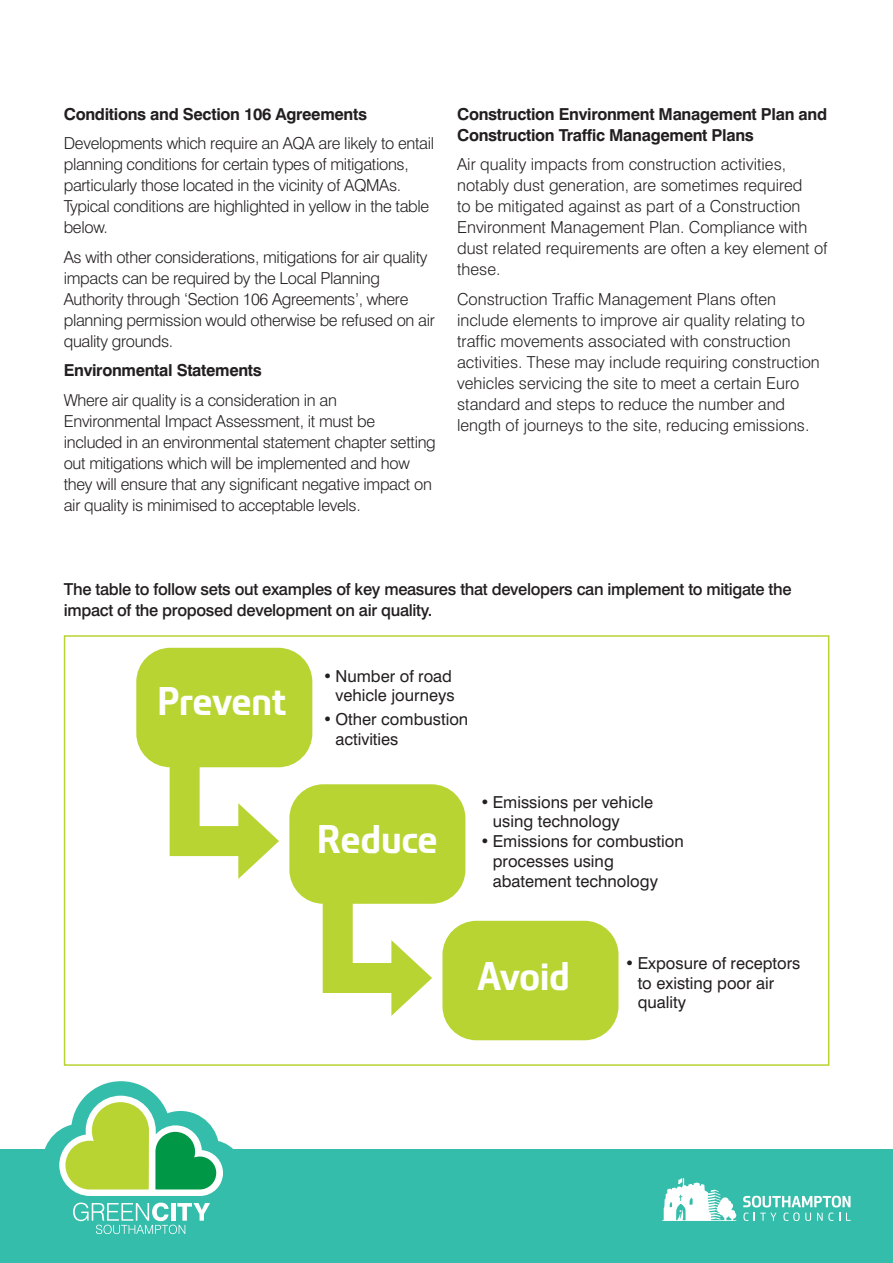
<style>
.page{position:relative;width:893px;height:1263px;background:#fff}
.page>*{position:absolute;margin:0;border:0;box-sizing:border-box;transform-origin:0 0}
.t1{font:700 36.9px "Southampton Display";letter-spacing:-.005em;color:#fff}
.t2{font:300 16.5px/21px "Swiss 721 BT";letter-spacing:-.02em;color:#231f20}
.t3{font:300 16.5px/21px "Swiss 721 BT";color:#231f20}
.t4{font:16.5px/19.8px "Swiss 721 BT";color:#231f20}
.t5{font:700 16.5px/21px "Swiss 721 BT";letter-spacing:-.02em;color:#231f20}
.t6{font:500 16.5px/21px "Swiss 721 BT";letter-spacing:-.02em;color:#231f20}
</style>
<div class="page">
<div style="left:0;top:1150px;width:893px;height:113px;background:#33bdaa"></div>
<div style="left:43px;top:1123px;width:77px;height:77px;background:#33bdaa;border-radius:50%"></div>
<div style="left:71px;top:1081px;width:100px;height:100px;background:#33bdaa;border-radius:50%"></div>
<div style="left:179px;top:1140px;width:64px;height:65px;background:#33bdaa;border-radius:50%"></div>
<svg style="left:662px;top:1178px;width:74px;height:43px"></svg>
<svg style="left:743px;top:1196px;width:108px;height:25px"></svg>
<svg style="left:73px;top:1202px;width:137px;height:32px"></svg>
<svg style="left:59px;top:1096px;width:164px;height:100px"></svg>
<div style="left:136px;top:648px;width:176px;height:119px;background:#b8d432;border-radius:34px"></div>
<div style="left:289px;top:784px;width:176px;height:120px;background:#b8d432;border-radius:34px"></div>
<div style="left:442px;top:921px;width:176px;height:119px;background:#b8d432;border-radius:34px"></div>
<svg style="left:155px;top:763px;width:127px;height:116px"></svg>
<svg style="left:308px;top:900px;width:128px;height:116px"></svg>
<div style="left:64px;top:635px;width:765px;height:431px;border:2px solid #b8d432"></div>
<p class="t5" style="left:64px;top:103px;width:305px">Conditions and Section 106 Agreements</p>
<p class="t2" style="left:64px;top:133px;width:372px">Developments which require an AQA are likely to entail planning conditions for certain types of mitigations, particularly those located in the vicinity of AQMAs.<br>Typical conditions are highlighted in yellow in the table below.</p>
<p class="t2" style="left:64px;top:246px;width:373px">As with other considerations, mitigations for air quality impacts can be required by the Local Planning Authority through ‘Section 106 Agreements’, where planning permission would otherwise be refused on air quality grounds.</p>
<p class="t5" style="left:64px;top:360px;width:200px">Environmental Statements</p>
<p class="t2" style="left:64px;top:389px;width:374px">Where air quality is a consideration in an Environmental Impact Assessment, it must be included in an environmental statement chapter setting out mitigations which will be implemented and how they will ensure that any significant negative impact on air quality is minimised to acceptable levels.</p>
<p class="t5" style="left:457px;top:103px;width:372px">Construction Environment Management Plan and<br>Construction Traffic Management Plans</p>
<p class="t3" style="left:457px;top:154px;width:372px">Air quality impacts from construction activities, notably dust generation, are sometimes required<br>to be mitigated against as part of a Construction Environment Management Plan. Compliance with dust related requirements are often a key element of these.</p>
<p class="t3" style="left:457px;top:288px;width:364px">Construction Traffic Management Plans often include elements to improve air quality relating to traffic movements associated with construction activities. These may include requiring construction vehicles servicing the site to meet a certain Euro standard and steps to reduce the number and length of journeys to the site, reducing emissions.</p>
<p class="t6" style="left:64px;top:578px;width:729px">The table to follow sets out examples of key measures that developers can implement to mitigate the impact of the proposed development on air quality.</p>
<p class="t1" style="left:158px;top:677px;width:130px">Prevent</p>
<p class="t4" style="left:323px;top:666px;width:133px;text-align:right">• Number of road vehicle journeys</p>
<p class="t4" style="left:335px;top:709px;width:134px;text-indent:-13px">• Other combustion activities</p>
<p class="t1" style="left:317px;top:815px;width:122px">Reduce</p>
<p class="t4" style="left:493px;top:792px;width:162px;text-indent:-13px">• Emissions per vehicle using technology</p>
<p class="t4" style="left:493px;top:831px;width:193px;text-indent:-13px">• Emissions for combustion processes using abatement technology</p>
<p class="t1" style="left:477px;top:951px;width:94px">Avoid</p>
<p class="t4" style="left:638px;top:953px;width:164px;text-indent:-13px">• Exposure of receptors to existing poor air quality</p>
</div>
